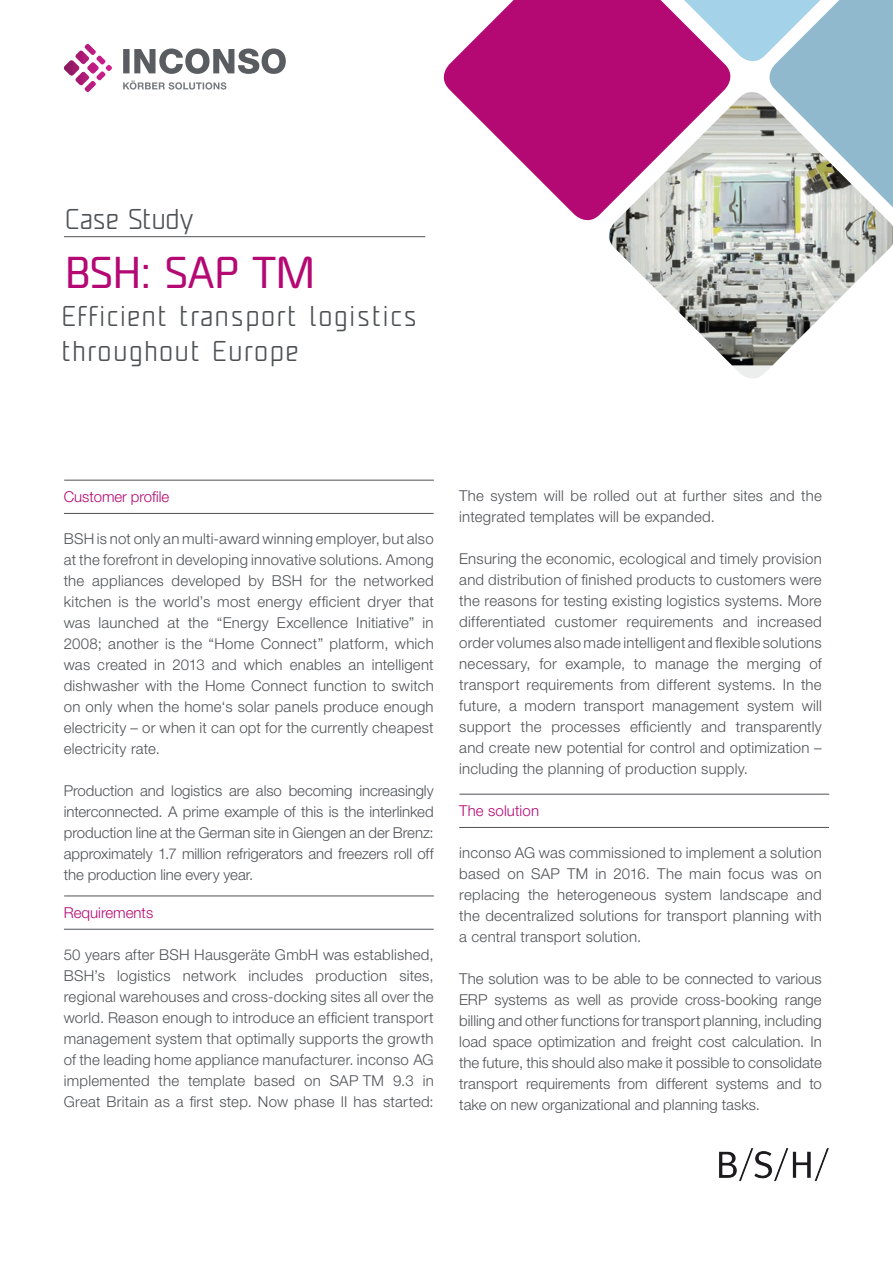
<style>
.page{position:relative;width:893px;height:1263px;background:#fff}
.page>*{position:absolute;margin:0;border:0;box-sizing:border-box;transform-origin:0 0}
.t1{font:42px "Unicod Sans";color:#b40873}
.t2{font:300 27px "Unicod Sans";letter-spacing:.065em;color:#4f5255}
.t3{font:300 27px "Unicod Sans";color:#4f5255}
.t4{font:300 15px/21px "Helvetica Neue LT Std";letter-spacing:.015em;color:#4f5255;text-align:justify}
.t5{font:300 15px "Helvetica Neue LT Std";color:#b40873}
</style>
<div class="page">
<svg style="left:443px;top:0;width:159px;height:221px;fill:#b40873"></svg>
<svg style="left:602px;top:0;width:291px;height:85px;background:#b08aba"></svg>
<svg style="left:63px;top:44px;width:49px;height:48px"></svg>
<svg style="left:123px;top:49px;width:163px;height:25px"></svg>
<svg style="left:123px;top:81px;width:103px;height:9px"></svg>
<hr style="left:64px;top:480px;width:370px;height:1px;background:#4f5255">
<hr style="left:64px;top:513px;width:370px;height:1px;background:#4f5255">
<hr style="left:64px;top:895px;width:370px;height:1px;background:#4f5255">
<hr style="left:64px;top:929px;width:370px;height:1px;background:#4f5255">
<hr style="left:64px;top:236px;width:361px;height:1px;background:#4f5255">
<svg style="left:602px;top:85px;width:291px;height:294px"></svg>
<img style="left:602px;top:92px;width:291px;height:273px">
<img style="left:719px;top:1148px;width:110px;height:33px">
<hr style="left:459px;top:794px;width:370px;height:1px;background:#4f5255">
<hr style="left:459px;top:827px;width:370px;height:1px;background:#4f5255">
<p class="t3" style="left:65px;top:202px;width:130px">Case Study</p>
<p class="t1" style="left:65px;top:245px;width:251px">BSH: SAP TM</p>
<p class="t2" style="left:62px;top:300px;width:357px">Efficient transport logistics</p>
<p class="t2" style="left:62px;top:334px;width:239px">throughout Europe</p>
<p class="t5" style="left:64px;top:487px;width:107px">Customer profile</p>
<p class="t4" style="left:64px;top:528px;width:371px">BSH is not only an multi-award winning employer, but also at the forefront in developing innovative solutions. Among the appliances developed by BSH for the networked kitchen is the world’s most energy efficient dryer that was launched at the “Energy Excellence Initiative” in 2008; another is the “Home Connect” platform, which was created in 2013 and which enables an intelligent dishwasher with the Home Connect function to switch on only when the home‘s solar panels produce enough electricity – or when it can opt for the currently cheapest electricity rate.</p>
<p class="t4" style="left:64px;top:780px;width:371px">Production and logistics are also becoming increasingly interconnected. A prime example of this is the interlinked production line at the German site in Giengen an der Brenz: approximately 1.7 million refrigerators and freezers roll off the production line every year.</p>
<p class="t5" style="left:64px;top:903px;width:91px">Requirements</p>
<p class="t4" style="left:64px;top:944px;width:371px">50 years after BSH Hausgeräte GmbH was established, BSH’s logistics network includes production sites, regional warehouses and cross-docking sites all over the world. Reason enough to introduce an efficient transport management system that optimally supports the growth of the leading home appliance manufacturer. inconso AG implemented the template based on SAP TM 9.3 in Great Britain as a first step. Now phase II has started:</p>
<p class="t4" style="left:459px;top:485px;width:364px">The system will be rolled out at further sites and the integrated templates will be expanded.</p>
<p class="t4" style="left:459px;top:548px;width:364px">Ensuring the economic, ecological and timely provision and distribution of finished products to customers were the reasons for testing existing logistics systems. More differentiated customer requirements and increased order volumes also made intelligent and flexible solutions necessary, for example, to manage the merging of transport requirements from different systems. In the future, a modern transport management system will support the processes efficiently and transparently and create new potential for control and optimization – including the planning of production supply.</p>
<p class="t5" style="left:459px;top:802px;width:81px">The solution</p>
<p class="t4" style="left:459px;top:842px;width:364px">inconso AG was commissioned to implement a solution based on SAP TM in 2016. The main focus was on replacing the heterogeneous system landscape and the decentralized solutions for transport planning with a central transport solution.</p>
<p class="t4" style="left:459px;top:968px;width:364px">The solution was to be able to be connected to various ERP systems as well as provide cross-booking range billing and other functions for transport planning, including load space optimization and freight cost calculation. In the future, this should also make it possible to consolidate transport requirements from different systems and to take on new organizational and planning tasks.</p>
</div>
